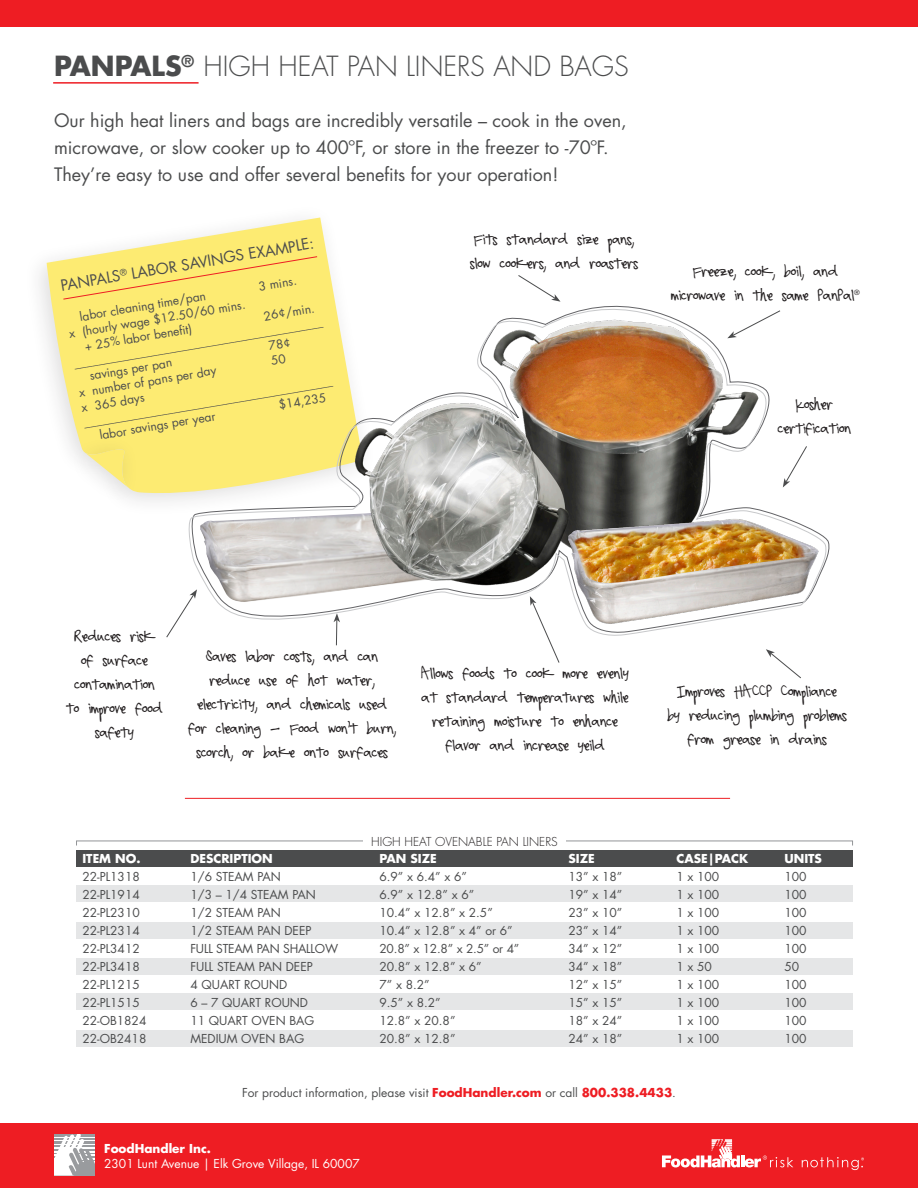
<style>
.page{position:relative;width:918px;height:1188px;background:#fff}
.page>*{position:absolute;margin:0;border:0;box-sizing:border-box;transform-origin:0 0}
.t1{font:300 27px "Futura Std";color:#4b4c4d}
.t2{font:18px/27px "Futura Std";color:#4b4c4d}
.t3{font:15px "Futura Std";color:#4b4c4d}
.t4{font:12px "Futura Std";color:#4b4c4d}
.t5{font:12px/24px "Pea Erika";color:#231f20;text-align:center}
.t6{font:700 12px "Futura Std";color:#fff}
.t7{font:12px "Futura Std";color:#fff}
.t8{font:300 12px "Futura Std";color:#231f20}
.s1{font-weight:700}
.s2{font-weight:700;color:#ee1d23}
</style>
<div class="page">
<svg style="left:47px;top:218px;width:286px;height:278px;fill:#fdeb72"></svg>
<div style="left:66px;top:434px;width:74px;height:74px;background:#231f20;opacity:.15"></div>
<svg style="left:85px;top:446px;width:44px;height:42px"></svg>
<hr style="left:53px;top:82px;width:146px;height:2px;background:#ee1d23">
<hr style="left:185px;top:798px;width:545px;height:1px;background:#ee1d23">
<div style="left:0;top:1124px;width:918px;height:64px;background:#ee1d23"></div>
<div style="left:0;top:0;width:918px;height:27px;background:#ee1d23"></div>
<svg style="left:802px;top:1157px;width:62px;height:13px"></svg>
<svg style="left:662px;top:1139px;width:131px;height:28px"></svg>
<svg style="left:518px;top:275px;width:17px;height:10px"></svg>
<svg style="left:766px;top:649px;width:35px;height:29px"></svg>
<svg style="left:547px;top:637px;width:13px;height:26px"></svg>
<svg style="left:166px;top:607px;width:19px;height:31px"></svg>
<svg style="left:54px;top:1134px;width:41px;height:42px;background:#cbccce"></svg>
<div style="left:76px;top:850px;width:777px;height:16px;background:#4b4c4d"></div>
<div style="left:76px;top:886px;width:777px;height:16px;background:#e5e6e7"></div>
<div style="left:76px;top:923px;width:777px;height:16px;background:#e5e6e7"></div>
<div style="left:76px;top:959px;width:777px;height:16px;background:#e5e6e7"></div>
<div style="left:76px;top:993px;width:777px;height:16px;background:#e5e6e7"></div>
<div style="left:76px;top:1031px;width:777px;height:16px;background:#e5e6e7"></div>
<svg style="left:566px;top:840px;width:287px;height:6px"></svg>
<svg style="left:76px;top:840px;width:287px;height:6px"></svg>
<svg style="left:185px;top:288px;width:643px;height:349px"></svg>
<svg style="left:334px;top:613px;width:6px;height:32px"></svg>
<div style="left:63px;top:256px;width:255px;height:44px;background:#fdeb72"></div>
<svg style="left:268px;top:338px;width:22px;height:27px"></svg>
<p class="t1" style="left:54px;top:50px;width:576px"><span class="s1">PANPALS</span><sup>®</sup> HIGH HEAT PAN LINERS AND BAGS</p>
<p class="t2" style="left:54px;top:107px;width:574px">Our high heat liners and bags are incredibly versatile – cook in the oven, microwave, or slow cooker up to 400ºF, or store in the freezer to -70ºF.</p>
<p class="t2" style="left:54px;top:161px;width:506px">They’re easy to use and offer several benefits for your operation!</p>
<p class="t3" style="left:130px;top:265px;width:186px;rotate:-10deg">LABOR SAVINGS EXAMPLE:</p>
<p class="t4" style="left:79px;top:310px;width:129px;rotate:-10deg">labor cleaning time/pan</p>
<p class="t3" style="left:59px;top:276px;width:62px;rotate:-10deg">PANPALS</p>
<p class="t4" style="left:258px;top:279px;width:40px;rotate:-10deg">3 mins.</p>
<p class="t4" style="left:68px;top:327px;width:180px;rotate:-10deg">x (hourly wage $12.50/60 mins.</p>
<p class="t4" style="left:263px;top:309px;width:53px;rotate:-10deg">26¢/min.</p>
<p class="t4" style="left:73px;top:357px;width:253px;rotate:-10deg">__________________________________________</p>
<p class="t4" style="left:84px;top:339px;width:110px;rotate:-10deg">+ 25% labor benefi t)</p>
<p class="t4" style="left:88px;top:369px;width:85px;rotate:-10deg">savings per pan</p>
<p class="t4" style="left:78px;top:386px;width:141px;rotate:-10deg">x number of pans per day</p>
<p class="t4" style="left:80px;top:400px;width:65px;rotate:-10deg">x 365 days</p>
<p class="t4" style="left:83px;top:416px;width:253px;rotate:-10deg">__________________________________________</p>
<p class="t4" style="left:277px;top:398px;width:50px;rotate:-10deg">$14,235</p>
<p class="t4" style="left:98px;top:428px;width:119px;rotate:-10deg">labor savings per year</p>
<p class="t5" style="left:470px;top:227px;width:169px">Fits standard size pans, slow cookers, and roasters</p>
<p class="t5" style="left:671px;top:259px;width:190px">Freeze, cook, boil, and microwave in the same PanPal<sup>®</sup></p>
<p class="t5" style="left:778px;top:392px;width:75px">Kosher certification</p>
<p class="t5" style="left:66px;top:624px;width:98px">Reduces risk<br>of surface contamination<br>to improve food safety</p>
<p class="t5" style="left:188px;top:644px;width:210px">Saves labor costs, and can reduce use of hot water, electricity, and chemicals used for cleaning - Food won’t burn, scorch, or bake onto surfaces</p>
<p class="t5" style="left:421px;top:661px;width:209px">Allows foods to cook more evenly at standard temperatures while retaining moisture to enhance flavor and increase yeild</p>
<p class="t8" style="left:371px;top:834px;width:188px">HIGH HEAT OVENABLE PAN LINERS</p>
<p class="t5" style="left:667px;top:678px;width:181px">Improves HACCP Compliance<br>by reducing plumbing problems from grease in drains</p>
<p class="t6" style="left:82px;top:850px;width:60px">ITEM NO.</p>
<p class="t6" style="left:190px;top:850px;width:84px">DESCRIPTION</p>
<p class="t6" style="left:379px;top:850px;width:59px">PAN SIZE</p>
<p class="t6" style="left:568px;top:850px;width:28px">SIZE</p>
<p class="t6" style="left:676px;top:850px;width:73px">CASE|PACK</p>
<p class="t6" style="left:784px;top:850px;width:39px">UNITS</p>
<p class="t4" style="left:82px;top:869px;width:59px">22-PL1318</p>
<p class="t4" style="left:190px;top:869px;width:92px">1/6 STEAM PAN</p>
<p class="t4" style="left:379px;top:869px;width:89px">6.9” x 6.4” x 6”</p>
<p class="t4" style="left:568px;top:869px;width:55px">13” x 18”</p>
<p class="t4" style="left:676px;top:869px;width:44px">1 x 100</p>
<p class="t4" style="left:784px;top:869px;width:24px">100</p>
<p class="t4" style="left:82px;top:887px;width:59px">22-PL1914</p>
<p class="t4" style="left:190px;top:887px;width:127px">1/3 – 1/4 STEAM PAN</p>
<p class="t4" style="left:379px;top:887px;width:96px">6.9” x 12.8” x 6”</p>
<p class="t4" style="left:568px;top:887px;width:55px">19” x 14”</p>
<p class="t4" style="left:676px;top:887px;width:44px">1 x 100</p>
<p class="t4" style="left:784px;top:887px;width:24px">100</p>
<p class="t4" style="left:82px;top:905px;width:59px">22-PL2310</p>
<p class="t4" style="left:190px;top:905px;width:92px">1/2 STEAM PAN</p>
<p class="t4" style="left:379px;top:905px;width:115px">10.4” x 12.8” x 2.5”</p>
<p class="t4" style="left:568px;top:905px;width:55px">23” x 10”</p>
<p class="t4" style="left:676px;top:905px;width:44px">1 x 100</p>
<p class="t4" style="left:784px;top:905px;width:24px">100</p>
<p class="t4" style="left:82px;top:923px;width:59px">22-PL2314</p>
<p class="t4" style="left:190px;top:923px;width:123px">1/2 STEAM PAN DEEP</p>
<p class="t4" style="left:379px;top:923px;width:135px">10.4” x 12.8” x 4” or 6”</p>
<p class="t4" style="left:568px;top:923px;width:55px">23” x 14”</p>
<p class="t4" style="left:676px;top:923px;width:44px">1 x 100</p>
<p class="t4" style="left:784px;top:923px;width:24px">100</p>
<p class="t4" style="left:82px;top:941px;width:59px">22-PL3412</p>
<p class="t4" style="left:190px;top:941px;width:149px">FULL STEAM PAN SHALLOW</p>
<p class="t4" style="left:379px;top:941px;width:141px">20.8” x 12.8” x 2.5” or 4”</p>
<p class="t4" style="left:568px;top:941px;width:55px">34” x 12”</p>
<p class="t4" style="left:676px;top:941px;width:44px">1 x 100</p>
<p class="t4" style="left:784px;top:941px;width:24px">100</p>
<p class="t4" style="left:82px;top:959px;width:59px">22-PL3418</p>
<p class="t4" style="left:190px;top:959px;width:124px">FULL STEAM PAN DEEP</p>
<p class="t4" style="left:379px;top:959px;width:104px">20.8” x 12.8” x 6”</p>
<p class="t4" style="left:568px;top:959px;width:55px">34” x 18”</p>
<p class="t4" style="left:676px;top:959px;width:37px">1 x 50</p>
<p class="t4" style="left:784px;top:959px;width:16px">50</p>
<p class="t4" style="left:82px;top:977px;width:59px">22-PL1215</p>
<p class="t4" style="left:190px;top:977px;width:98px">4 QUART ROUND</p>
<p class="t4" style="left:379px;top:977px;width:52px">7” x 8.2”</p>
<p class="t4" style="left:568px;top:977px;width:55px">12” x 15”</p>
<p class="t4" style="left:676px;top:977px;width:44px">1 x 100</p>
<p class="t4" style="left:784px;top:977px;width:24px">100</p>
<p class="t4" style="left:82px;top:995px;width:59px">22-PL1515</p>
<p class="t4" style="left:190px;top:995px;width:119px">6 – 7 QUART ROUND</p>
<p class="t4" style="left:379px;top:995px;width:63px">9.5” x 8.2”</p>
<p class="t4" style="left:568px;top:995px;width:55px">15” x 15”</p>
<p class="t4" style="left:676px;top:995px;width:44px">1 x 100</p>
<p class="t4" style="left:784px;top:995px;width:24px">100</p>
<p class="t4" style="left:82px;top:1013px;width:66px">22-OB1824</p>
<p class="t4" style="left:190px;top:1013px;width:126px">11 QUART OVEN BAG</p>
<p class="t4" style="left:379px;top:1013px;width:78px">12.8” x 20.8”</p>
<p class="t4" style="left:568px;top:1013px;width:55px">18” x 24”</p>
<p class="t4" style="left:676px;top:1013px;width:44px">1 x 100</p>
<p class="t4" style="left:784px;top:1013px;width:24px">100</p>
<p class="t4" style="left:82px;top:1031px;width:66px">22-OB2418</p>
<p class="t4" style="left:190px;top:1031px;width:115px">MEDIUM OVEN BAG</p>
<p class="t4" style="left:379px;top:1031px;width:78px">20.8” x 12.8”</p>
<p class="t4" style="left:568px;top:1031px;width:55px">24” x 18”</p>
<p class="t4" style="left:676px;top:1031px;width:44px">1 x 100</p>
<p class="t4" style="left:784px;top:1031px;width:24px">100</p>
<p class="t4" style="left:242px;top:1085px;width:435px">For product information, please visit <span class="s2">FoodHandler.com</span> or call <span class="s2">800.338.4433</span>.</p>
<p class="t6" style="left:104px;top:1140px;width:108px">FoodHandler Inc.</p>
<p class="t7" style="left:104px;top:1156px;width:257px">2301 Lunt Avenue | Elk Grove Village, IL 60007</p>
</div>
